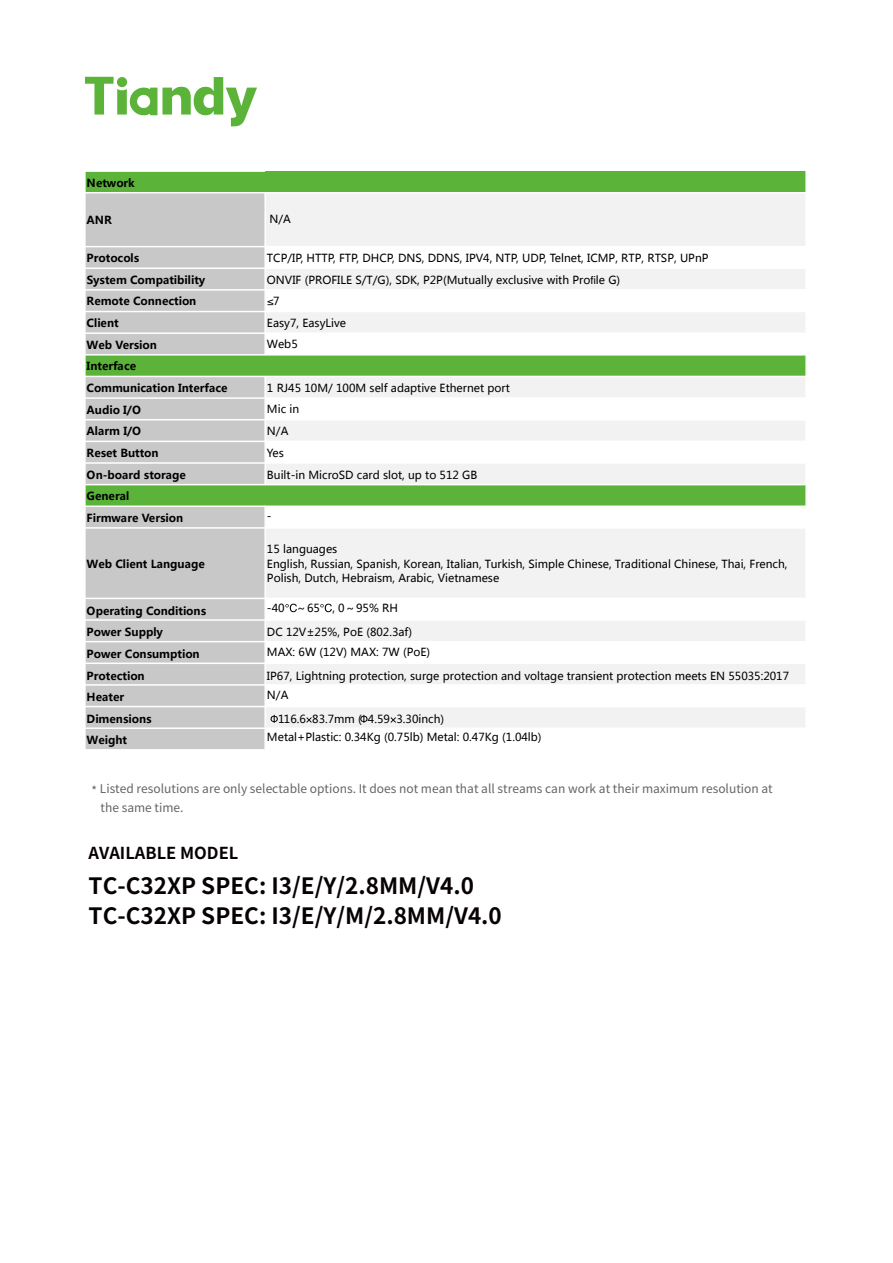
<style>
.page{position:relative;width:893px;height:1263px;background:#fff}
.page>*{position:absolute;margin:0;border:0;box-sizing:border-box;transform-origin:0 0}
.t1{font:700 22.5px/30px "Source Han Sans CN";color:#070102}
.t2{font:700 16.5px "Source Han Sans CN";color:#070102}
.t3{font:12px/18.6px "Source Han Sans CN";color:#646464}
.t4{font:10.95px/14.4px "Microsoft Ya Hei";color:#000}
.t5{font:700 10.95px/21.6px "Microsoft Ya Hei";color:#000}
.s1{font-family:"Helvetica"}
</style>
<div class="page">
<svg style="left:85px;top:77px;width:172px;height:49px"></svg>
<div style="left:85px;top:171px;width:721px;height:22px;background:#5bb439"></div>
<div style="left:85px;top:193px;width:180px;height:54px;background:#c8c8c8"></div>
<div style="left:265px;top:193px;width:541px;height:54px;background:#f2f2f2"></div>
<div style="left:85px;top:247px;width:180px;height:21px;background:#c8c8c8"></div>
<div style="left:85px;top:268px;width:180px;height:22px;background:#c8c8c8"></div>
<div style="left:265px;top:268px;width:541px;height:22px;background:#f2f2f2"></div>
<div style="left:85px;top:290px;width:180px;height:22px;background:#c8c8c8"></div>
<div style="left:85px;top:312px;width:180px;height:21px;background:#c8c8c8"></div>
<div style="left:265px;top:312px;width:541px;height:21px;background:#f2f2f2"></div>
<div style="left:85px;top:333px;width:180px;height:22px;background:#c8c8c8"></div>
<div style="left:85px;top:355px;width:721px;height:21px;background:#5bb439"></div>
<div style="left:85px;top:376px;width:180px;height:22px;background:#c8c8c8"></div>
<div style="left:265px;top:376px;width:541px;height:22px;background:#f2f2f2"></div>
<div style="left:85px;top:398px;width:180px;height:22px;background:#c8c8c8"></div>
<div style="left:85px;top:420px;width:180px;height:21px;background:#c8c8c8"></div>
<div style="left:265px;top:420px;width:541px;height:21px;background:#f2f2f2"></div>
<div style="left:85px;top:441px;width:180px;height:22px;background:#c8c8c8"></div>
<div style="left:85px;top:463px;width:180px;height:22px;background:#c8c8c8"></div>
<div style="left:265px;top:463px;width:541px;height:22px;background:#f2f2f2"></div>
<div style="left:85px;top:485px;width:721px;height:21px;background:#5bb439"></div>
<div style="left:85px;top:506px;width:180px;height:22px;background:#c8c8c8"></div>
<div style="left:85px;top:528px;width:180px;height:70px;background:#c8c8c8"></div>
<div style="left:265px;top:528px;width:541px;height:70px;background:#f2f2f2"></div>
<div style="left:85px;top:598px;width:180px;height:22px;background:#c8c8c8"></div>
<div style="left:85px;top:620px;width:180px;height:22px;background:#c8c8c8"></div>
<div style="left:265px;top:620px;width:541px;height:22px;background:#f2f2f2"></div>
<div style="left:85px;top:642px;width:180px;height:21px;background:#c8c8c8"></div>
<div style="left:85px;top:663px;width:180px;height:22px;background:#c8c8c8"></div>
<div style="left:265px;top:663px;width:541px;height:22px;background:#f2f2f2"></div>
<div style="left:85px;top:685px;width:180px;height:22px;background:#c8c8c8"></div>
<div style="left:85px;top:707px;width:180px;height:21px;background:#c8c8c8"></div>
<div style="left:265px;top:707px;width:541px;height:21px;background:#f2f2f2"></div>
<div style="left:85px;top:728px;width:180px;height:22px;background:#c8c8c8"></div>
<svg style="left:267px;top:299px;width:6px;height:6px"></svg>
<svg style="left:285px;top:604px;width:12px;height:8px"></svg>
<svg style="left:320px;top:604px;width:12px;height:8px"></svg>
<svg style="left:271px;top:715px;width:7px;height:8px"></svg>
<svg style="left:306px;top:717px;width:6px;height:6px"></svg>
<svg style="left:360px;top:715px;width:7px;height:8px"></svg>
<svg style="left:390px;top:717px;width:6px;height:6px"></svg>
<hr style="left:264px;top:192px;width:2px;height:163px;background:#fff">
<hr style="left:264px;top:376px;width:2px;height:109px;background:#fff">
<hr style="left:264px;top:506px;width:2px;height:244px;background:#fff">
<hr style="left:84px;top:192px;width:722px;height:1px;background:#fff">
<hr style="left:84px;top:246px;width:722px;height:1px;background:#fff">
<hr style="left:84px;top:267px;width:722px;height:2px;background:#fff">
<hr style="left:84px;top:289px;width:722px;height:2px;background:#fff">
<hr style="left:84px;top:311px;width:722px;height:1px;background:#fff">
<hr style="left:84px;top:332px;width:722px;height:2px;background:#fff">
<hr style="left:84px;top:354px;width:181px;height:2px;background:#fff">
<hr style="left:265px;top:354px;width:541px;height:2px;background:#fff">
<hr style="left:84px;top:376px;width:722px;height:1px;background:#fff">
<hr style="left:84px;top:397px;width:722px;height:2px;background:#fff">
<hr style="left:84px;top:419px;width:722px;height:1px;background:#fff">
<hr style="left:84px;top:441px;width:722px;height:1px;background:#fff">
<hr style="left:84px;top:462px;width:722px;height:2px;background:#fff">
<hr style="left:84px;top:484px;width:181px;height:1px;background:#fff">
<hr style="left:265px;top:484px;width:541px;height:1px;background:#fff">
<hr style="left:84px;top:505px;width:722px;height:2px;background:#fff">
<hr style="left:84px;top:527px;width:722px;height:2px;background:#fff">
<hr style="left:84px;top:598px;width:722px;height:1px;background:#fff">
<hr style="left:84px;top:619px;width:722px;height:2px;background:#fff">
<hr style="left:84px;top:641px;width:722px;height:1px;background:#fff">
<hr style="left:84px;top:663px;width:722px;height:1px;background:#fff">
<hr style="left:84px;top:684px;width:722px;height:2px;background:#fff">
<hr style="left:84px;top:706px;width:722px;height:1px;background:#fff">
<hr style="left:84px;top:727px;width:722px;height:2px;background:#fff">
<hr style="left:84px;top:171px;width:2px;height:579px;background:#fff">
<hr style="left:805px;top:171px;width:2px;height:579px;background:#fff">
<hr style="left:84px;top:170px;width:181px;height:2px;background:#fff">
<hr style="left:84px;top:749px;width:722px;height:2px;background:#fff">
<p class="t5" style="left:87px;top:172px;width:50px">Network</p>
<p class="t5" style="left:87px;top:209px;width:27px">ANR</p>
<p class="t5" style="left:87px;top:247px;width:54px">Protocols</p>
<p class="t4" style="left:267px;top:250px;width:443px">TCP/IP, HTTP, FTP, DHCP, DNS, DDNS, IPV4, NTP, UDP, Telnet, ICMP, RTP, RTSP, UPnP</p>
<p class="t5" style="left:87px;top:269px;width:120px">System Compatibility</p>
<p class="t4" style="left:267px;top:272px;width:355px">ONVIF (PROFILE S/T/G), SDK, P2P(Mutually exclusive with Pro<span class="s1">fi</span>le G)</p>
<p class="t5" style="left:87px;top:290px;width:111px">Remote Connection</p>
<p class="t4" style="left:273px;top:294px;width:8px">7</p>
<p class="t5" style="left:87px;top:312px;width:34px">Client</p>
<p class="t4" style="left:267px;top:316px;width:81px">Easy7, EasyLive</p>
<p class="t5" style="left:87px;top:334px;width:72px">Web Version</p>
<p class="t4" style="left:267px;top:337px;width:32px">Web5</p>
<p class="t5" style="left:87px;top:355px;width:142px">Interface<br>Communication Interface</p>
<p class="t4" style="left:269px;top:212px;width:23px">N/A</p>
<p class="t4" style="left:267px;top:380px;width:244px">1 RJ45 10M/ 100M self adaptive Ethernet port</p>
<p class="t5" style="left:87px;top:398px;width:56px">Audio I/O</p>
<p class="t4" style="left:267px;top:402px;width:34px">Mic in</p>
<p class="t5" style="left:87px;top:420px;width:56px">Alarm I/O</p>
<p class="t4" style="left:267px;top:424px;width:23px">N/A</p>
<p class="t5" style="left:87px;top:442px;width:74px">Reset Button</p>
<p class="t4" style="left:267px;top:445px;width:19px">Yes</p>
<p class="t5" style="left:87px;top:463px;width:101px">On-board storage</p>
<p class="t4" style="left:267px;top:467px;width:212px">Built-in MicroSD card slot, up to 512 GB</p>
<p class="t5" style="left:87px;top:485px;width:98px">General<br>Firmware Version</p>
<p class="t4" style="left:267px;top:508px;width:6px">-</p>
<p class="t5" style="left:87px;top:553px;width:120px">Web Client Language</p>
<p class="t4" style="left:267px;top:542px;width:522px">15 languages<br>English, Russian, Spanish, Korean, Italian, Turkish, Simple Chinese, Traditional Chinese, Thai, French,<br>Polish, Dutch, Hebraism, Arabic, Vietnamese</p>
<p class="t5" style="left:87px;top:599px;width:121px">Operating Conditions</p>
<p class="t4" style="left:267px;top:600px;width:132px">-40 ～65 , 0～95% RH</p>
<p class="t5" style="left:87px;top:621px;width:78px">Power Supply</p>
<p class="t4" style="left:267px;top:625px;width:147px">DC 12V±25%, PoE (802.3af)</p>
<p class="t5" style="left:87px;top:643px;width:115px">Power Consumption</p>
<p class="t4" style="left:267px;top:645px;width:165px">MAX: 6W (12V) MAX: 7W (PoE)</p>
<p class="t5" style="left:87px;top:664px;width:60px">Protection</p>
<p class="t4" style="left:267px;top:668px;width:524px">IP67, Lightning protection, surge protection and voltage transient protection meets EN 55035:2017</p>
<p class="t5" style="left:87px;top:686px;width:39px">Heater</p>
<p class="t4" style="left:267px;top:688px;width:23px">N/A</p>
<p class="t5" style="left:87px;top:708px;width:66px">Dimensions</p>
<p class="t4" style="left:278px;top:711px;width:167px">116.6 83.7mm ( 4.59 3.30inch)</p>
<p class="t5" style="left:87px;top:729px;width:42px">Weight</p>
<p class="t4" style="left:267px;top:730px;width:276px">Metal+Plastic: 0.34Kg (0.75lb) Metal: 0.47Kg (1.04lb)</p>
<p class="t3" style="left:101px;top:779px;width:674px;text-indent:-9px">* Listed resolutions are only selectable options. It does not mean that all streams can work at their maximum resolution at the same time.</p>
<h2 class="t2" style="left:89px;top:844px;width:151px">AVAILABLE MODEL</h2>
<h1 class="t1" style="left:89px;top:871px;width:415px">TC-C32XP SPEC: I3/E/Y/2.8MM/V4.0<br>TC-C32XP SPEC: I3/E/Y/M/2.8MM/V4.0</h1>
</div>
